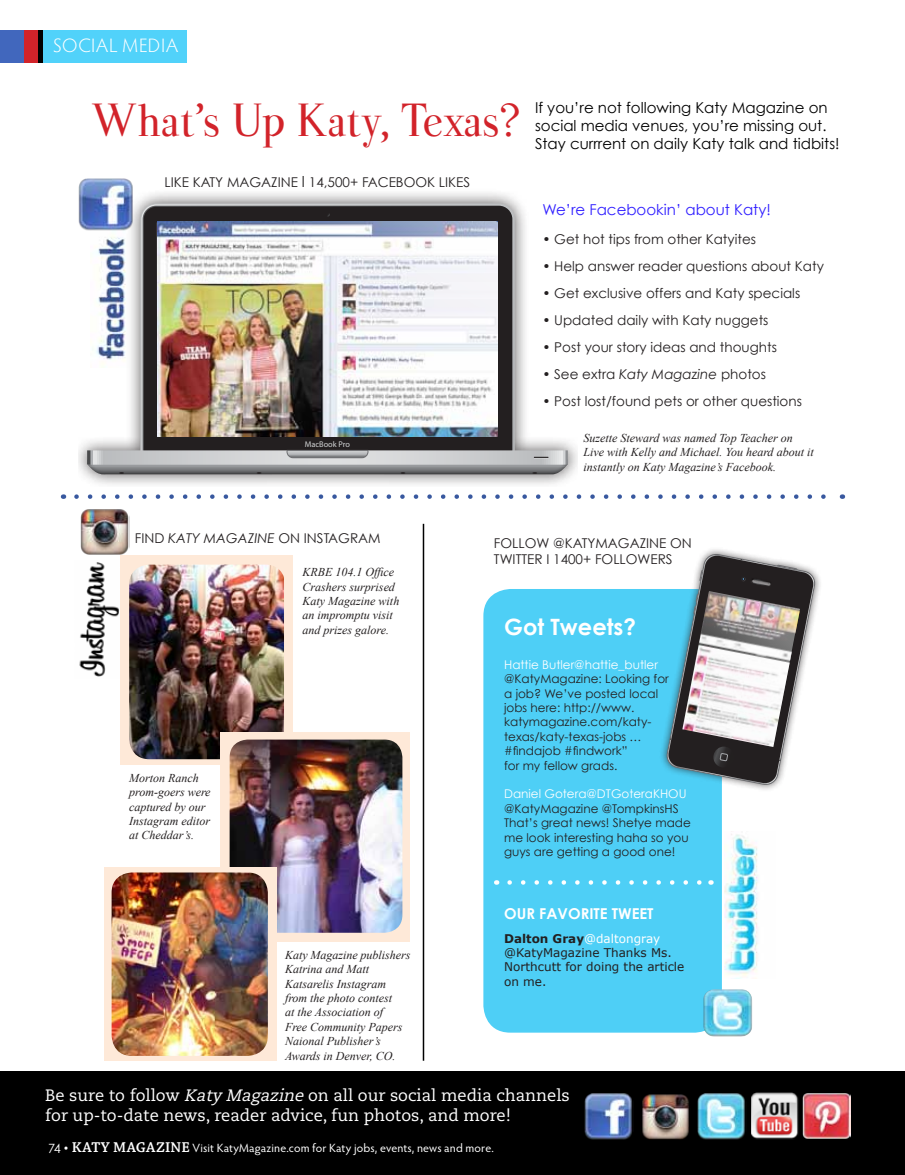
<style>
.page{position:relative;width:905px;height:1175px;background:#fff}
.page>*{position:absolute;margin:0;border:0;box-sizing:border-box;transform-origin:0 0}
.t1{font:40.5px "Valentina";color:#d2232a}
.t2{font:700 22.5px "Century Gothic";color:#fff}
.t3{font:300 19.5px "Hypatia Sans Pro";color:#fff}
.t4{font:16.5px/19.8px "Caecilia";color:#fff}
.t5{font:15px/18px "Century Gothic";color:#000}
.t6{font:15px "Century Gothic";color:#3120ff}
.t7{font:700 15px "Century Gothic";color:#fff}
.t8{font:13.5px/16.2px "Century Gothic";color:#231f20}
.t9{font:italic 12px/14.4px "Times New Roman";color:#231f20}
.t10{font:12px/14.4px "Century Gothic";color:#231f20}
.t11{font:12px/14.4px "Verdana";color:#231f20}
.t12{font:12px "Hypatia Sans Pro";letter-spacing:.015em;color:#fff}
.t13{font:12px "Century Gothic";color:#fff}
.t14{font:8.25px "Myriad Pro";color:#d1d3d4}
.s1{font-size:15px}
.s2{font-style:italic}
.s3{font-weight:700}
.s4{color:#fff}
.s5{font-family:"Century Gothic";font-size:12.75px}
.s6{font-family:"Chaparral Pro";font-size:15px}
.s7{font-family:"Chaparral Pro";font-weight:600;font-size:15px}
</style>
<div class="page">
<img style="left:79px;top:562px;width:40px;height:115px">
<div style="left:121px;top:555px;width:172px;height:210px;background:#fee9d8"></div>
<img style="left:129px;top:564px;width:155px;height:195px">
<div style="left:220px;top:732px;width:190px;height:209px;background:#fee9d8"></div>
<img style="left:229px;top:739px;width:173px;height:193px">
<div style="left:0;top:1071px;width:904px;height:103px;background:#000"></div>
<img style="left:584px;top:1093px;width:48px;height:47px">
<img style="left:642px;top:1094px;width:47px;height:46px">
<img style="left:697px;top:1093px;width:48px;height:47px">
<img style="left:751px;top:1092px;width:48px;height:47px">
<img style="left:802px;top:1093px;width:48px;height:45px">
<svg style="left:76px;top:494px;width:750px;height:5px"></svg>
<div style="left:483px;top:589px;width:239px;height:443px;background:#4ecff6;border-radius:27px"></div>
<div style="left:659px;top:546px;width:163px;height:246px;background:#231f20;opacity:.75"></div>
<svg style="left:665px;top:552px;width:151px;height:234px"></svg>
<img style="left:702px;top:988px;width:50px;height:49px">
<svg style="left:509px;top:880px;width:193px;height:4px"></svg>
<hr style="left:423px;top:524px;width:1px;height:536px;background:#000">
<img style="left:80px;top:509px;width:49px;height:46px">
<img style="left:724px;top:834px;width:34px;height:144px">
<div style="left:0;top:30px;width:187px;height:32px;background:#51d2fa"></div>
<div style="left:0;top:30px;width:25px;height:32px;background:#4167bd"></div>
<div style="left:38px;top:30px;width:5px;height:32px;background:#000"></div>
<div style="left:25px;top:30px;width:13px;height:32px;background:#d2232a"></div>
<div style="left:78px;top:188px;width:499px;height:298px;background:#231f20;opacity:.75"></div>
<div style="left:144px;top:207px;width:367px;height:256px;background:#231f20;border-radius:12px"></div>
<svg style="left:87px;top:450px;width:481px;height:26px;background:#a6a8aa"></svg>
<img style="left:157px;top:222px;width:340px;height:214px">
<img style="left:78px;top:178px;width:57px;height:53px">
<div style="left:104px;top:867px;width:172px;height:193px;background:#fee9d8"></div>
<img style="left:112px;top:872px;width:156px;height:183px">
<h3 class="t3" style="left:53px;top:33px;width:36px">SOCIAL</h3>
<h3 class="t3" style="left:122px;top:33px;width:12px">MEDIA</h3>
<h1 class="t1" style="left:92px;top:93px;width:430px">What’s Up Katy, Texas?</h1>
<p class="t5" style="left:535px;top:99px;width:306px">If you’re not following Katy Magazine on social media venues, you’re missing out.<br>Stay currrent on daily Katy talk and tidbits!</p>
<p class="t8" style="left:164px;top:174px;width:306px">LIKE Katy Magazine <span class="s1">l</span> 14,500+ Facebook Likes</p>
<p class="t14" style="left:305px;top:439px;width:47px">MacBook Pro</p>
<p class="t8" style="left:135px;top:530px;width:246px">find <span class="s2">Katy Magazine</span> on instag ram</p>
<p class="t9" style="left:129px;top:770px;width:83px">Morton Ranch prom-goers were captured by our<br>Instagram editor at Cheddar’s.</p>
<p class="t9" style="left:302px;top:564px;width:98px">KRBE 104.1 Office<br>Crashers surprised<br>Katy Magazine with an impromptu visit and prizes galore.</p>
<p class="t9" style="left:285px;top:947px;width:127px">Katy Magazine publishers<br>Katrina and Matt<br>Katsarelis Instagram from the photo contest<br>at the Association of<br>Free Community Papers<br>Naional Publisher’s<br>Awards in Denver, CO.</p>
<p class="t6" style="left:542px;top:201px;width:230px">We’re Facebookin’ about Katy!</p>
<p class="t8" style="left:542px;top:231px;width:215px">• Get hot tips from other Katyites</p>
<p class="t8" style="left:542px;top:258px;width:283px">• Help answer reader questions about Katy</p>
<p class="t8" style="left:542px;top:285px;width:259px">• Get exclusive offers and Katy specials</p>
<p class="t8" style="left:542px;top:312px;width:228px">• Updated daily with Katy nuggets</p>
<p class="t8" style="left:542px;top:339px;width:236px">• Post your story ideas and thoughts</p>
<p class="t8" style="left:542px;top:366px;width:225px">• See extra <span class="s2">Katy Magazine</span> photos</p>
<p class="t8" style="left:542px;top:393px;width:261px">• Post lost/found pets or other questions</p>
<p class="t9" style="left:583px;top:430px;width:232px">Suzette Steward was named Top Teacher on<br>Live with Kelly and Michael. You heard about it instantly on Katy Magazine’s Facebook.</p>
<p class="t8" style="left:494px;top:535px;width:199px">follow @KATYMAGAZIN E on<br>TWITtE R i 1400+ Followers</p>
<h2 class="t2" style="left:504px;top:612px;width:133px">GOT TWEETS?</h2>
<p class="t13" style="left:504px;top:657px;width:155px">Hattie Butler@hattie_butler</p>
<p class="t10" style="left:504px;top:671px;width:166px">@KatyMagazine: Looking for a job? We’ve posted local jobs here: http://www. katymagazine.com/katy&shy;texas/katy-texas-jobs … #findajob #findwork”<br>for my fellow grads.</p>
<p class="t13" style="left:504px;top:786px;width:184px">Daniel Gotera@DTGoteraKHOU</p>
<p class="t10" style="left:504px;top:801px;width:188px">@KatyMagazine @TompkinsHS<br>That’s great news! Shetye made me look interesting haha so you guys are getting a good one!</p>
<p class="t7" style="left:504px;top:903px;width:151px">OUR FAVO RITE TWEET</p>
<p class="t11" style="left:504px;top:931px;width:182px"><span class="s3">Dalton Gray</span><span class="s4">@daltongray </span>@KatyMagazine Thanks Ms.<br>Northcutt for doing the article on me.</p>
<h3 class="t4" style="left:45px;top:1085px;width:526px">Be sure to follow <span class="s2">Katy Magazine</span> on all our social media channels for up-to-date news, reader advice, fun photos, and more!</h3>
<p class="t12" style="left:48px;top:1140px;width:447px"><span class="s5">74</span> <span class="s6">•</span> <span class="s7">KATY MAGAZINE</span> Visit KatyMagazine.com for Katy jobs, events, news and more.</p>
</div>
